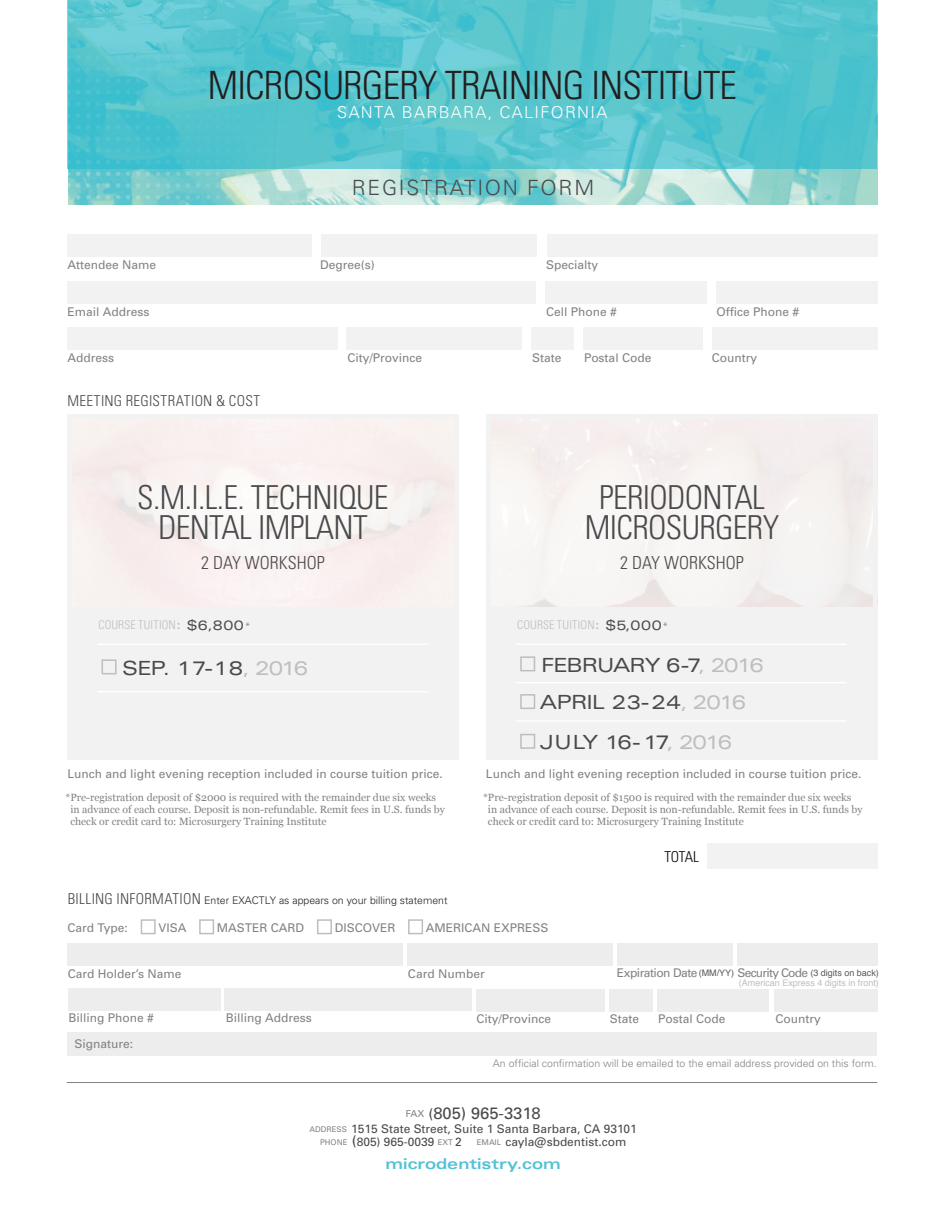
<style>
.page{position:relative;width:945px;height:1215px;background:#fff}
.page>*{position:absolute;margin:0;border:0;box-sizing:border-box;transform-origin:0 0}
.t1{font:300 condensed 39px "Univers";letter-spacing:-.02em;color:#231f20}
.t2{font:300 condensed 33px/29.8px "Univers";letter-spacing:-.02em;color:#4a4a4c;text-align:center}
.t3{font:300 21px "Univers";letter-spacing:.08em;color:#4a4a4c}
.t4{font:expanded 19.5px/37.7px "Univers";letter-spacing:-.045em;color:#4a4a4c}
.t5{font:expanded 19.5px "Univers";letter-spacing:-.095em;color:#4a4a4c}
.t6{font:300 condensed 18px "Univers";color:#4a4a4c}
.t7{font:300 16.5px "Univers";letter-spacing:.08em;color:#fff}
.t8{font:16.5px "Univers";color:#4a4a4c}
.t9{font:300 condensed 15px "Univers";letter-spacing:.02em;color:#4a4a4c}
.t10{font:700 expanded 15px "Univers";color:#55c2d5}
.t11{font:300 condensed 15px "Univers";letter-spacing:-.02em;color:#090305}
.t12{font:12px "Univers";color:#808285}
.t13{font:12px/13.5px "Univers";color:#4a4a4c}
.t14{font:300 condensed 12px "Univers";letter-spacing:.01em;color:#bcbec0}
.t15{font:12px "Univers";letter-spacing:-.04em;color:#808285}
.t16{font:10.5px/12px "Georgia";color:#808285}
.t17{font:300 10.5px "Univers";color:#808285}
.t18{font:300 10.5px "Univers";color:#231f20}
.t19{font:9px/9.6px "Helvetica";color:#bcbec0;text-align:right}
.s1{font-weight:700;font-stretch:expanded}
.s2{font-weight:400;font-stretch:expanded;font-size:13.5px;color:#4a4a4c}
.s3{font-stretch:normal;font-size:10.5px;color:#808285}
.s4{color:#bcbec0}
.s5{font-stretch:condensed;font-size:15px;color:#4a4a4c}
.s6{color:#58595b}
.s7{font-family:"Univers";font-size:12px;color:#808285}
.s8{font-size:9.6px;color:#808285}
.s9{font-size:15px}
.s10{font-size:7.8px;color:#808285}
</style>
<div class="page">
<div style="left:486px;top:414px;width:391px;height:198px;border:4px solid #f2f2f3"></div>
<div style="left:67px;top:414px;width:392px;height:198px;border:4px solid #f2f2f3"></div>
<img style="left:68px;top:0;width:810px;height:204px">
<svg style="left:68px;top:0;width:809px;height:169px;background:#55c5ce"></svg>
<div style="left:67px;top:234px;width:245px;height:23px;background:#f2f2f3"></div>
<div style="left:321px;top:234px;width:215px;height:23px;background:#f2f2f3"></div>
<div style="left:547px;top:234px;width:331px;height:23px;background:#f2f2f3"></div>
<div style="left:67px;top:281px;width:469px;height:23px;background:#f2f2f3"></div>
<div style="left:546px;top:281px;width:161px;height:23px;background:#f2f2f3"></div>
<div style="left:717px;top:281px;width:161px;height:23px;background:#f2f2f3"></div>
<div style="left:67px;top:327px;width:271px;height:23px;background:#f2f2f3"></div>
<div style="left:347px;top:327px;width:175px;height:23px;background:#f2f2f3"></div>
<div style="left:583px;top:327px;width:120px;height:23px;background:#f2f2f3"></div>
<div style="left:712px;top:327px;width:166px;height:23px;background:#f2f2f3"></div>
<div style="left:531px;top:327px;width:43px;height:23px;background:#f2f2f3"></div>
<div style="left:67px;top:608px;width:392px;height:152px;background:#f2f2f3"></div>
<div style="left:486px;top:608px;width:391px;height:152px;background:#f2f2f3"></div>
<hr style="left:97px;top:644px;width:331px;height:1px;background:#fff">
<hr style="left:516px;top:644px;width:330px;height:1px;background:#fff">
<hr style="left:97px;top:691px;width:331px;height:1px;background:#fff">
<hr style="left:516px;top:720px;width:330px;height:2px;background:#fff">
<hr style="left:516px;top:682px;width:330px;height:1px;background:#fff">
<div style="left:707px;top:843px;width:171px;height:26px;background:#f2f2f3"></div>
<div style="left:102px;top:659px;width:15px;height:15px;border:2px solid #bcbec0"></div>
<div style="left:520px;top:656px;width:15px;height:15px;border:2px solid #bcbec0"></div>
<div style="left:520px;top:694px;width:15px;height:15px;border:2px solid #bcbec0"></div>
<div style="left:520px;top:734px;width:15px;height:15px;border:2px solid #bcbec0"></div>
<hr style="left:67px;top:1082px;width:810px;height:1px;background:#808285">
<div style="left:141px;top:919px;width:15px;height:15px;border:2px solid #bcbec0"></div>
<div style="left:199px;top:919px;width:15px;height:15px;border:2px solid #bcbec0"></div>
<div style="left:317px;top:919px;width:15px;height:15px;border:2px solid #bcbec0"></div>
<div style="left:408px;top:919px;width:15px;height:15px;border:2px solid #bcbec0"></div>
<div style="left:68px;top:943px;width:335px;height:23px;background:#ededed"></div>
<div style="left:407px;top:943px;width:205px;height:23px;background:#ededed"></div>
<div style="left:737px;top:943px;width:141px;height:23px;background:#ededed"></div>
<div style="left:68px;top:989px;width:152px;height:22px;background:#ededed"></div>
<div style="left:68px;top:1033px;width:809px;height:23px;background:#ededed"></div>
<div style="left:225px;top:989px;width:247px;height:22px;background:#ededed"></div>
<div style="left:477px;top:989px;width:128px;height:22px;background:#ededed"></div>
<div style="left:658px;top:989px;width:111px;height:22px;background:#ededed"></div>
<div style="left:774px;top:989px;width:104px;height:22px;background:#ededed"></div>
<div style="left:617px;top:943px;width:116px;height:23px;background:#ededed"></div>
<div style="left:610px;top:989px;width:43px;height:22px;background:#ededed"></div>
<h1 class="t1" style="left:208px;top:62px;width:531px">MICROSURGERY TRAINING INSTITUTE</h1>
<h3 class="t7" style="left:337px;top:103px;width:272px">SANTA BARBARA, CALIFORNIA</h3>
<h3 class="t3" style="left:352px;top:175px;width:244px">REGISTRATION FORM</h3>
<p class="t12" style="left:67px;top:258px;width:90px">Attendee Name</p>
<p class="t12" style="left:320px;top:258px;width:56px">Degree(s)</p>
<p class="t12" style="left:546px;top:258px;width:54px">Specialty</p>
<p class="t12" style="left:67px;top:304px;width:84px">Email Address</p>
<p class="t12" style="left:546px;top:305px;width:72px">Cell Phone #</p>
<p class="t12" style="left:717px;top:305px;width:84px">Office Phone #</p>
<p class="t12" style="left:67px;top:351px;width:48px">Address</p>
<p class="t12" style="left:347px;top:351px;width:76px">City/Province</p>
<p class="t12" style="left:584px;top:351px;width:69px">Postal Code</p>
<p class="t12" style="left:712px;top:351px;width:47px">Country</p>
<p class="t12" style="left:532px;top:351px;width:31px">State</p>
<h3 class="t9" style="left:67px;top:392px;width:194px">MEETING REGISTRATION &amp; COST</h3>
<h2 class="t2" style="left:137px;top:483px;width:253px">S.M.I.L.E. TECHNIQUE<br>DENTAL IMPLANT</h2>
<h3 class="t6" style="left:201px;top:552px;width:125px">2 DAY WORKSHOP</h3>
<h2 class="t2" style="left:585px;top:483px;width:196px">PERIODONTAL<br>MICROSURGERY</h2>
<h3 class="t6" style="left:620px;top:552px;width:125px">2 DAY WORKSHOP</h3>
<p class="t14" style="left:99px;top:618px;width:153px">COURSE TUITION<span class="s1">:</span> <span class="s2">$6,800</span><span class="s3">*</span></p>
<p class="t14" style="left:517px;top:618px;width:153px">COURSE TUITION<span class="s1">:</span> <span class="s2">$5,000</span><span class="s3">*</span></p>
<h3 class="t4" style="left:122px;top:649px;width:188px">SEP. 17-18<span class="s4">, 2016</span></h3>
<h3 class="t4" style="left:540px;top:646px;width:226px">FEBRUARY 6-7<span class="s4">, 2016<br></span>APRIL 23-24<span class="s4">, 2016</span></h3>
<h3 class="t5" style="left:540px;top:731px;width:194px">JULY 16- 17<span class="s4">, 2016</span></h3>
<p class="t12" style="left:68px;top:766px;width:377px">Lunch and light evening reception included in course tuition price.</p>
<p class="t12" style="left:486px;top:766px;width:377px">Lunch and light evening reception included in course tuition price.</p>
<p class="t16" style="left:70px;top:791px;width:376px;text-indent:-5px">*Pre-registration deposit of $2000 is required with the remainder due six weeks in advance of each course. Deposit is non-refundable. Remit fees in U.S. funds by check or credit card to: Microsurgery Training Institute</p>
<p class="t16" style="left:488px;top:791px;width:376px;text-indent:-5px">*Pre-registration deposit of $1500 is required with the remainder due six weeks in advance of each course. Deposit is non-refundable. Remit fees in U.S. funds by check or credit card to: Microsurgery Training Institute</p>
<p class="t18" style="left:68px;top:894px;width:381px"><span class="s5">BILLING INFORMATION</span> Enter EXACTLY as appears on your billing statement</p>
<h3 class="t11" style="left:665px;top:848px;width:36px">TOTAL</h3>
<p class="t12" style="left:68px;top:921px;width:62px">Card Type:</p>
<p class="t12" style="left:158px;top:921px;width:30px">VISA</p>
<p class="t12" style="left:217px;top:921px;width:89px">MASTER CARD</p>
<p class="t12" style="left:335px;top:921px;width:62px">DISCOVER</p>
<p class="t12" style="left:426px;top:921px;width:124px">AMERICAN EXPRESS</p>
<p class="t12" style="left:68px;top:967px;width:115px">Card Holder’s Name</p>
<p class="t12" style="left:408px;top:967px;width:78px">Card Number</p>
<p class="t15" style="left:617px;top:966px;width:82px">Expiration Date</p>
<p class="t12" style="left:69px;top:1011px;width:87px">Billing Phone #</p>
<p class="t12" style="left:226px;top:1011px;width:88px">Billing Address</p>
<p class="t12" style="left:477px;top:1012px;width:76px">City/Province</p>
<p class="t12" style="left:610px;top:1012px;width:31px">State</p>
<p class="t12" style="left:658px;top:1012px;width:69px">Postal Code</p>
<p class="t12" style="left:775px;top:1012px;width:47px">Country</p>
<p class="t19" style="left:699px;top:969px;width:182px"><span class="s6">(MM/YY)</span> <span class="s7">Security Code</span> <span class="s6">(3 digits on back) </span>(American Express 4 digits in front)</p>
<p class="t12" style="left:75px;top:1037px;width:60px">Signature:</p>
<p class="t17" style="left:493px;top:1057px;width:385px">An official confirmation will be emailed to the email address provided on this form.</p>
<h3 class="t8" style="left:406px;top:1104px;width:137px"><span class="s8">FAX</span> <span class="s9">(</span>805) 965-3318</h3>
<p class="t13" style="left:320px;top:1122px;width:318px;text-indent:-11px"><span class="s10">ADDRESS</span> 1515 State Street, Suite 1 Santa Barbara, CA 93101<br><span class="s10">PHONE</span> <span class="s9">(</span>805) 965-0039 <span class="s10">EXT</span> 2</p>
<p class="t13" style="left:477px;top:1135px;width:151px"><span class="s10">EMAIL</span> cayla@sbdentist.com</p>
<h3 class="t10" style="left:386px;top:1155px;width:177px">microdentistry.com</h3>
</div>
